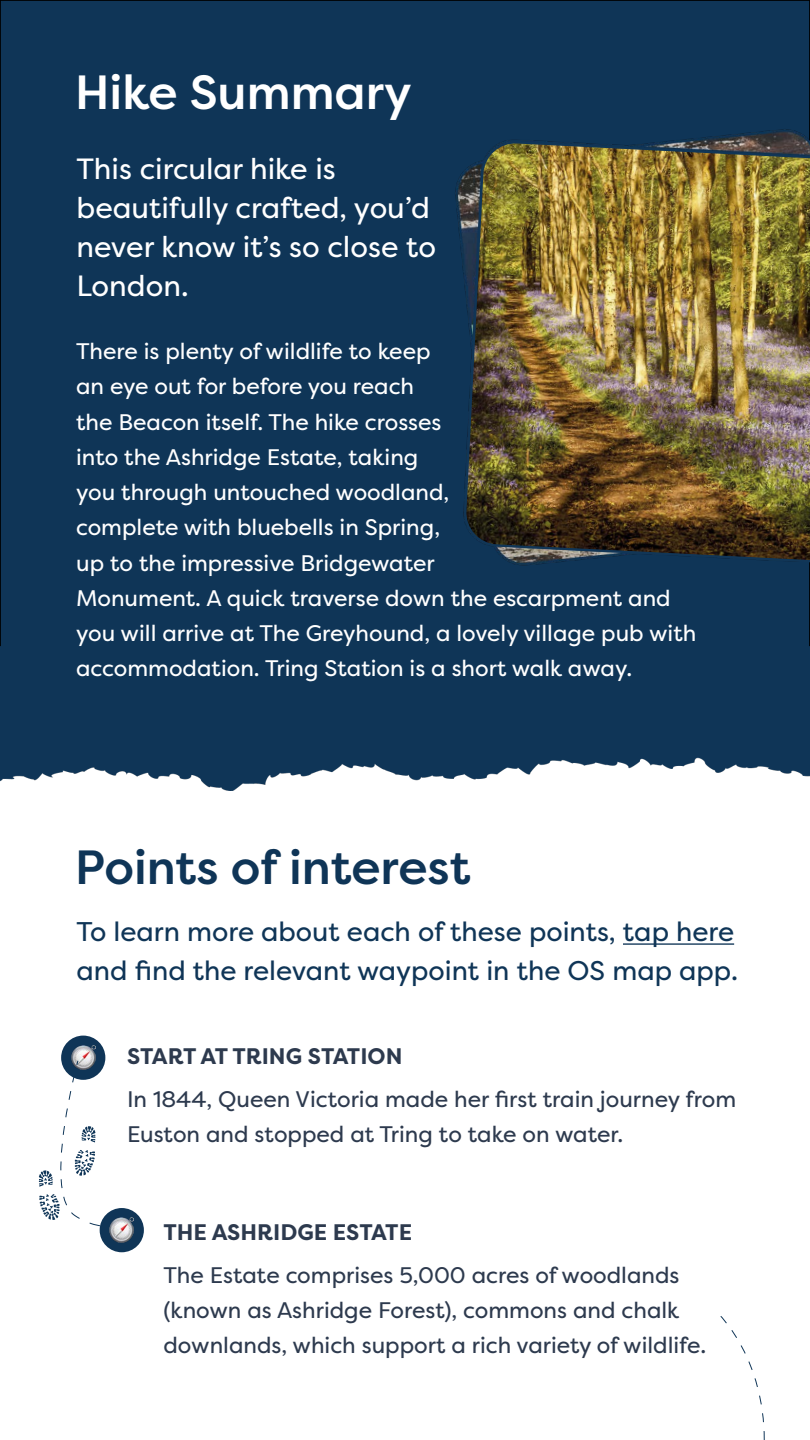
<style>
.page{position:relative;width:810px;height:1440px;background:#fff}
.page>*{position:absolute;margin:0;border:0;box-sizing:border-box;transform-origin:0 0}
.t1{font:500 47.92px "Filson Pro";color:#0f3557}
.t2{font:500 47.92px "Filson Pro";color:#fff}
.t3{font:29.25px/39px "Filson Pro";color:#fff}
.t4{font:27px/39px "Filson Pro";color:#0f3557}
.t5{font:22.5px/35.2px "Filson Pro";color:#fff}
.t6{font:22.5px/35.2px "Filson Pro";color:#2d3a4e}
.t7{font:700 22.5px "Filson Pro";color:#2d3a4e}
</style>
<div class="page">
<div style="left:0;top:0;width:810px;height:720px;background:#0f3557"></div>
<img style="left:0;top:720px;width:810px;height:71px">
<img style="left:455px;top:126px;width:355px;height:442px">
<hr style="left:623px;top:943px;width:111px;height:2px;background:#0f3557">
<div style="left:61px;top:1036px;width:44px;height:44px;background:#0f3557;border-radius:50%"></div>
<img style="left:71px;top:1045px;width:24px;height:15px">
<svg style="left:39px;top:1060px;width:78px;height:168px"></svg>
<div style="left:100px;top:1208px;width:44px;height:44px;background:#0f3557;border-radius:50%"></div>
<img style="left:110px;top:1218px;width:24px;height:24px">
<svg style="left:720px;top:1316px;width:45px;height:124px"></svg>
<img style="left:462px;top:140px;width:348px;height:425px">
<h1 class="t2" style="left:75px;top:59px;width:338px">Hike Summary</h1>
<h2 class="t3" style="left:76px;top:149px;width:361px">This circular hike is beautifully crafted, you’d never know it’s so close to<br>London.</h2>
<p class="t5" style="left:76px;top:333px;width:622px">There is plenty of wildlife to keep<br>an eye out for before you reach<br>the Beacon itself. The hike crosses<br>into the Ashridge Estate, taking<br>you through untouched woodland,<br>complete with bluebells in Spring,<br>up to the impressive Bridgewater<br>Monument. A quick traverse down the escarpment and you will arrive at The Greyhound, a lovely village pub with accommodation. Tring Station is a short walk away.</p>
<h1 class="t1" style="left:75px;top:834px;width:397px">Points of interest</h1>
<p class="t4" style="left:76px;top:912px;width:663px">To learn more about each of these points, tap here and find the relevant waypoint in the OS map app.</p>
<p class="t7" style="left:127px;top:1042px;width:277px">START AT TRING STATION</p>
<p class="t6" style="left:127px;top:1081px;width:611px">In 1844, Queen Victoria made her first train journey from<br>Euston and stopped at Tring to take on water.</p>
<p class="t7" style="left:164px;top:1218px;width:250px">THE ASHRIDGE ESTATE</p>
<p class="t6" style="left:164px;top:1257px;width:544px">The Estate comprises 5,000 acres of woodlands (known as Ashridge Forest), commons and chalk downlands, which support a rich variety of wildlife.</p>
</div>
